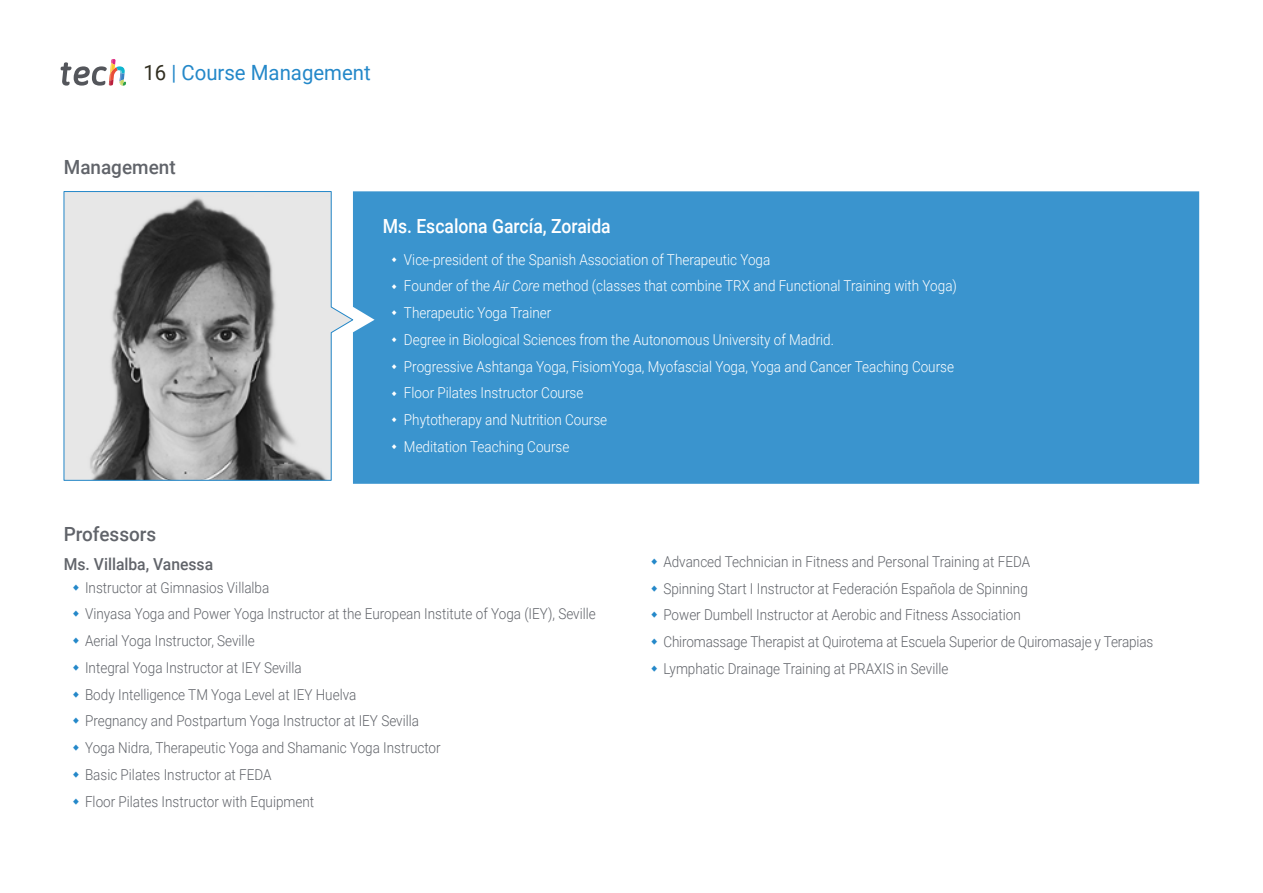
<style>
.page{position:relative;width:1263px;height:893px;background:#fff}
.page>*{position:absolute;margin:0;border:0;box-sizing:border-box;transform-origin:0 0}
.t1{font:21px "Roboto";color:#2488c9}
.t2{font:500 19.5px "Roboto";color:#fff;scale:.9 1}
.t3{font:500 19.5px "Roboto";color:#61646a}
.t4{font:500 16.5px "Roboto";color:#61646a;scale:.95 1}
.t5{font:300 15px/26.7px "Roboto";color:#61646a;scale:.9 1}
.t6{font:300 15px/26.7px "Roboto";color:#fff;scale:.9 1}
.s1{color:#312e20}
.s2{font-style:italic}
</style>
<div class="page">
<svg style="left:61px;top:59px;width:65px;height:27px"></svg>
<div style="left:353px;top:191px;width:846px;height:293px;background:#3a94ce"></div>
<svg style="left:64px;top:191px;width:289px;height:290px;background:#a9aaab"></svg>
<svg style="left:392px;top:257px;width:5px;height:5px"></svg>
<svg style="left:392px;top:284px;width:5px;height:5px"></svg>
<svg style="left:392px;top:310px;width:5px;height:5px"></svg>
<svg style="left:392px;top:337px;width:5px;height:5px"></svg>
<svg style="left:392px;top:364px;width:5px;height:5px"></svg>
<svg style="left:392px;top:391px;width:5px;height:5px"></svg>
<svg style="left:392px;top:417px;width:5px;height:5px"></svg>
<svg style="left:392px;top:444px;width:5px;height:5px"></svg>
<h1 class="t1" style="left:144px;top:57px;width:229px"><span class="s1">16</span> | Course Management</h1>
<h2 class="t3" style="left:64px;top:154px;width:113px">Management</h2>
<h2 class="t2" style="left:383px;top:212px;width:255px">Ms. Escalona García, Zoraida</h2>
<p class="t6" style="left:404px;top:245px;width:616px">Vice-president of the Spanish Association of Therapeutic Yoga<br>Founder of the <span class="s2">Air Core</span> method (classes that combine TRX and Functional Training with Yoga)<br>Therapeutic Yoga Trainer<br>Degree in Biological Sciences from the Autonomous University of Madrid.<br>Progressive Ashtanga Yoga, FisiomYoga, Myofascial Yoga, Yoga and Cancer Teaching Course Floor Pilates Instructor Course<br>Phytotherapy and Nutrition Course<br>Meditation Teaching Course</p>
<h2 class="t3" style="left:64px;top:520px;width:94px">Professors</h2>
<p class="t4" style="left:64px;top:553px;width:159px">Ms. Villalba, Vanessa</p>
<p class="t5" style="left:85px;top:573px;width:569px">Instructor at Gimnasios Villalba<br>Vinyasa Yoga and Power Yoga Instructor at the European Institute of Yoga (IEY), Seville Aerial Yoga Instructor, Seville<br>Integral Yoga Instructor at IEY Sevilla<br>Body Intelligence TM Yoga Level at IEY Huelva<br>Pregnancy and Postpartum Yoga Instructor at IEY Sevilla<br>Yoga Nidra, Therapeutic Yoga and Shamanic Yoga Instructor<br>Basic Pilates Instructor at FEDA<br>Floor Pilates Instructor with Equipment</p>
<p class="t5" style="left:663px;top:548px;width:546px">Advanced Technician in Fitness and Personal Training at FEDA<br>Spinning Start I Instructor at Federación Española de Spinning<br>Power Dumbell Instructor at Aerobic and Fitness Association<br>Chiromassage Therapist at Quirotema at Escuela Superior de Quiromasaje y Terapias Lymphatic Drainage Training at PRAXIS in Seville</p>
</div>
